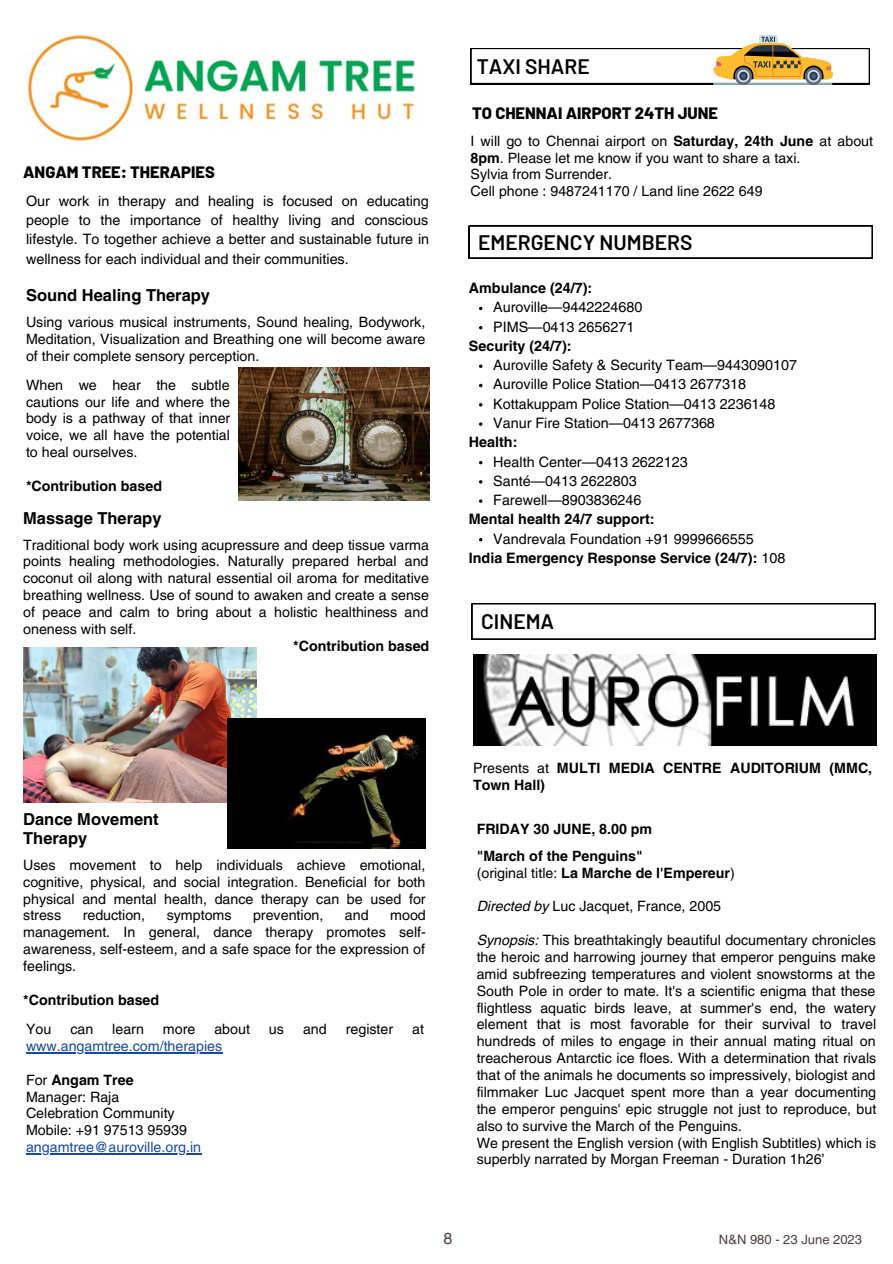
<style>
.page{position:relative;width:893px;height:1264px;background:#fff}
.page>*{position:absolute;margin:0;border:0;box-sizing:border-box;transform-origin:0 0}
.t1{font:600 21px "Barlow";color:#000}
.t2{font:700 16.5px "Helvetica LT Pro";color:#000}
.t3{font:800 16.5px "Barlow";color:#000}
.t4{font:16.05px "Helvetica LT Pro";color:#4e3e41}
.t5{font:14.4px/19px "Helvetica LT Pro";color:#000;text-align:justify}
.t6{font:700 14.4px "Helvetica LT Pro";color:#000}
.t7{font:14.25px/16.8px "Helvetica LT Pro";color:#000;text-align:justify}
.t8{font:700 14.25px/16.8px "Helvetica LT Pro";color:#000}
.t9{font:14.25px "Helvetica LT Pro";color:#1848a0}
.t10{font:13.05px "Helvetica LT Pro";color:#4e3e41}
.s1{font-weight:700}
.s2{font-weight:400}
.s3{font-style:italic}
</style>
<div class="page">
<img style="left:27px;top:34px;width:388px;height:108px">
<img style="left:238px;top:367px;width:191px;height:134px">
<img style="left:24px;top:647px;width:232px;height:155px">
<img style="left:228px;top:718px;width:197px;height:130px">
<hr style="left:26px;top:1052px;width:196px;height:1px;background:#1848a0">
<hr style="left:26px;top:1153px;width:175px;height:1px;background:#1848a0">
<svg style="left:470px;top:48px;width:399px;height:36px"></svg>
<img style="left:713px;top:36px;width:119px;height:48px">
<svg style="left:479px;top:364px;width:3px;height:4px"></svg>
<svg style="left:479px;top:422px;width:3px;height:4px"></svg>
<svg style="left:479px;top:499px;width:3px;height:4px"></svg>
<svg style="left:469px;top:226px;width:403px;height:32px"></svg>
<img style="left:473px;top:655px;width:403px;height:91px">
<svg style="left:471px;top:603px;width:404px;height:36px"></svg>
<p class="t3" style="left:23px;top:161px;width:193px">ANGAM TREE: THERAPIES</p>
<p class="t5" style="left:26px;top:193px;width:404px">Our work in therapy and healing is focused on educating people to the importance of healthy living and conscious lifestyle. To together achieve a better and sustainable future in wellness for each individual and their communities.</p>
<p class="t2" style="left:26px;top:289px;width:186px">Sound Healing Therapy</p>
<p class="t7" style="left:26px;top:315px;width:401px">Using various musical instruments, Sound healing, Bodywork, Meditation, Visualization and Breathing one will become aware of their complete sensory perception.</p>
<p class="t7" style="left:26px;top:378px;width:206px">When we hear the subtle cautions our life and where the body is a pathway of that inner voice, we all have the potential to heal ourselves.</p>
<p class="t8" style="left:26px;top:479px;width:137px">*Contribution based</p>
<p class="t2" style="left:23px;top:512px;width:140px">Massage Therapy</p>
<p class="t7" style="left:23px;top:537px;width:407px">Traditional body work using acupressure and deep tissue varma points healing methodologies. Naturally prepared herbal and coconut oil along with natural essential oil aroma for meditative breathing wellness. Use of sound to awaken and create a sense of peace and calm to bring about a holistic healthiness and oneness with self.</p>
<p class="t8" style="left:293px;top:638px;width:137px">*Contribution based</p>
<p class="t1" style="left:477px;top:53px;width:114px">TAXI SHARE</p>
<p class="t3" style="left:472px;top:103px;width:247px">TO CHENNAI AIRPORT 24TH JUNE</p>
<p class="t7" style="left:470px;top:134px;width:404px">I will go to Chennai airport on <span class="s1">Saturday, 24th June</span> at about<br><span class="s1">8pm</span>. Please let me know if you want to share a taxi.</p>
<p class="t7" style="left:470px;top:167px;width:143px">Sylvia from Surrender.</p>
<p class="t7" style="left:470px;top:184px;width:293px">Cell phone : 9487241170 / Land line 2622 649</p>
<p class="t1" style="left:478px;top:229px;width:216px">EMERGENCY NUMBERS</p>
<p class="t6" style="left:469px;top:283px;width:125px">Ambulance (24/7):</p>
<p class="t5" style="left:493px;top:299px;width:151px">Auroville—9442224680</p>
<p class="t5" style="left:493px;top:318px;width:143px">PIMS—0413 2656271</p>
<p class="t5" style="left:493px;top:357px;width:305px">Auroville Safety &amp; Security Team—9443090107</p>
<p class="t5" style="left:493px;top:376px;width:254px">Auroville Police Station—0413 2677318</p>
<p class="t5" style="left:493px;top:395px;width:284px">Kottakuppam Police Station—0413 2236148</p>
<p class="t5" style="left:493px;top:415px;width:223px">Vanur Fire Station—0413 2677368</p>
<p class="t5" style="left:493px;top:453px;width:196px">Health Center—0413 2622123</p>
<p class="t5" style="left:493px;top:472px;width:145px">Santé—0413 2622803</p>
<p class="t5" style="left:493px;top:492px;width:150px">Farewell—8903836246</p>
<p class="t5" style="left:493px;top:530px;width:262px">Vandrevala Foundation +91 9999666555</p>
<p class="t6" style="left:469px;top:340px;width:104px">Security (24/7):</p>
<p class="t6" style="left:469px;top:437px;width:50px">Health:</p>
<p class="t6" style="left:469px;top:514px;width:187px">Mental health 24/7 support:</p>
<p class="t6" style="left:469px;top:552px;width:318px">India Emergency Response Service (24/7): <span class="s2">108</span></p>
<p class="t1" style="left:481px;top:608px;width:75px">CINEMA</p>
<p class="t2" style="left:23px;top:813px;width:137px">Dance Movement</p>
<p class="t2" style="left:23px;top:832px;width:66px">Therapy</p>
<p class="t7" style="left:23px;top:857px;width:404px">Uses movement to help individuals achieve emotional, cognitive, physical, and social integration. Beneficial for both physical and mental health, dance therapy can be used for stress</p>
<p class="t7" style="left:23px;top:908px;width:404px;text-indent:367px">mood management. In general, dance therapy promotes self&shy;awareness, self-esteem, and a safe space for the expression of feelings.</p>
<p class="t8" style="left:23px;top:992px;width:137px">*Contribution based</p>
<p class="t7" style="left:26px;top:1021px;width:27px">You</p>
<p class="t7" style="left:70px;top:1021px;width:24px">can</p>
<p class="t7" style="left:112px;top:1021px;width:33px">learn</p>
<p class="t7" style="left:163px;top:1021px;width:34px">more</p>
<p class="t7" style="left:214px;top:1021px;width:37px">about</p>
<p class="t7" style="left:269px;top:1021px;width:17px">us</p>
<p class="t7" style="left:303px;top:1021px;width:25px">and</p>
<p class="t7" style="left:346px;top:1021px;width:49px">register</p>
<p class="t7" style="left:412px;top:1021px;width:13px">at</p>
<p class="t9" style="left:26px;top:1040px;width:198px">www.angamtree.com/therapies</p>
<p class="t8" style="left:26px;top:1072px;width:109px"><span class="s2">For</span> Angam Tree</p>
<p class="t7" style="left:26px;top:1089px;width:95px">Manager: Raja</p>
<p class="t7" style="left:26px;top:1106px;width:150px">Celebration Community</p>
<p class="t7" style="left:26px;top:1123px;width:162px">Mobile: +91 97513 95939</p>
<p class="t9" style="left:26px;top:1141px;width:176px">angamtree@auroville.org.in</p>
<p class="t7" style="left:83px;top:908px;width:64px">reduction,</p>
<p class="t7" style="left:167px;top:908px;width:66px">symptoms</p>
<p class="t7" style="left:253px;top:908px;width:72px">prevention,</p>
<p class="t7" style="left:345px;top:908px;width:25px">and</p>
<p class="t8" style="left:473px;top:760px;width:400px"><span class="s2">Presents at</span> MULTI MEDIA CENTRE AUDITORIUM (MMC,<br>Town Hall)</p>
<p class="t8" style="left:476px;top:821px;width:177px">FRIDAY 30 JUNE, 8.00 pm</p>
<p class="t8" style="left:476px;top:848px;width:168px">"March of the Penguins"</p>
<p class="t8" style="left:476px;top:865px;width:259px"><span class="s2">(original title:</span> La Marche de l'Empereur<span class="s2">)</span></p>
<p class="t7" style="left:476px;top:899px;width:246px"><span class="s3">Directed by</span> Luc Jacquet, France, 2005</p>
<p class="t7" style="left:476px;top:933px;width:401px"><span class="s3">Synopsis:</span> This breathtakingly beautiful documentary chronicles the heroic and harrowing journey that emperor penguins make amid subfreezing temperatures and violent snowstorms at the South Pole in order to mate. It's a scientific enigma that these flightless aquatic birds leave, at summer's end, the watery element that is most favorable for their survival to travel hundreds of miles to engage in their annual mating ritual on treacherous Antarctic ice floes. With a determination that rivals that of the animals he documents so impressively, biologist and filmmaker Luc Jacquet spent more than a year documenting the emperor penguins' epic struggle not just to reproduce, but also to survive the March of the Penguins.</p>
<p class="t7" style="left:476px;top:1135px;width:401px">We present the English version (with English Subtitles) which is superbly narrated by Morgan Freeman - Duration 1h26’</p>
<p class="t4" style="left:443px;top:1232px;width:10px">8</p>
<p class="t10" style="left:718px;top:1234px;width:145px">N&amp;N 980 - 23 June 2023</p>
</div>
